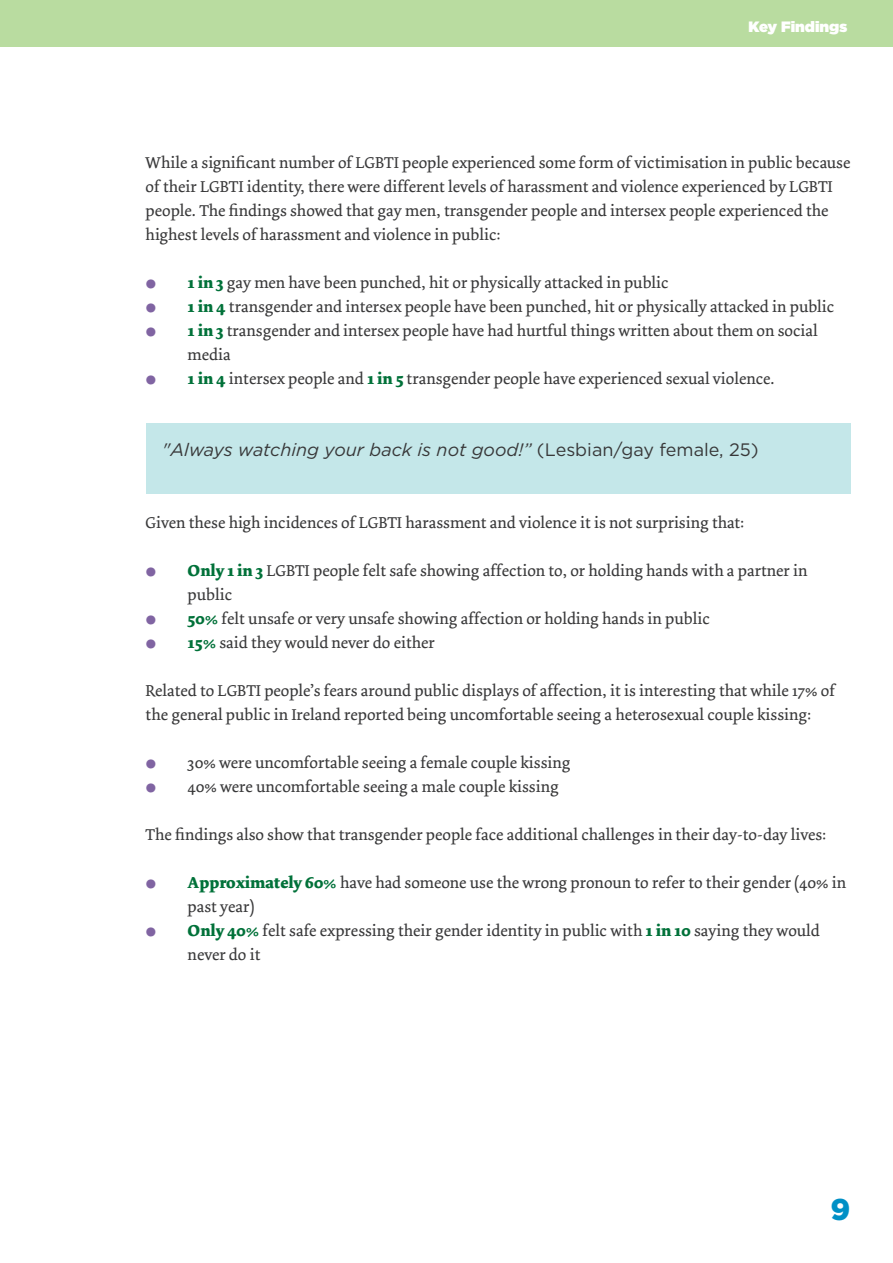
<style>
.page{position:relative;width:893px;height:1263px;background:#fff}
.page>*{position:absolute;margin:0;border:0;box-sizing:border-box;transform-origin:0 0}
.Bullet_list_-_level{font:700 48px "AG Book Rounded Std";color:#8064a2}
.t1{font:900 30px "Gotham HTF";color:#0090c6}
.Paragraph_-_without{font:italic 18px "Gotham HTF";color:#383839}
.Bullet_list_-_level-2{font:16.5px/24px "Dolly";color:#383839}
.Paragraph_-_without-2{font:16.5px/24px "Dolly";color:#383839}
.t2{font:900 15px "Gotham HTF";color:#fff}
.s1{font-weight:700;color:#007139}
.s2{font-style:normal}
</style>
<div class="page">
<div style="left:0;top:0;width:893px;height:47px;background:#b9dca0"></div>
<hr style="left:0;top:0;width:1px;height:47px;background:#99cd75">
<div style="left:146px;top:423px;width:704px;height:70px;background:#c4e7e9"></div>
<p class="t2" style="left:749px;top:18px;width:100px">Key Findings</p>
<p class="Paragraph_-_without-2" style="left:146px;top:151px;width:706px">While a significant number of LGBTI people experienced some form of victimisation in public because of their LGBTI identity, there were different levels of harassment and violence experienced by LGBTI people. The findings showed that gay men, transgender people and intersex people experienced the highest levels of harassment and violence in public:</p>
<p class="Bullet_list_-_level" style="left:146px;top:244px;width:12px">.</p>
<p class="Bullet_list_-_level-2" style="left:188px;top:271px;width:482px"><span class="s1">1 in 3</span> gay men have been punched, hit or physically attacked in public</p>
<p class="Bullet_list_-_level" style="left:146px;top:268px;width:12px">.</p>
<p class="Bullet_list_-_level-2" style="left:188px;top:295px;width:648px"><span class="s1">1 in 4</span> transgender and intersex people have been punched, hit or physically attacked in public</p>
<p class="Bullet_list_-_level" style="left:146px;top:292px;width:12px">.</p>
<p class="Bullet_list_-_level-2" style="left:188px;top:319px;width:632px"><span class="s1">1 in 3</span> transgender and intersex people have had hurtful things written about them on social media</p>
<p class="Bullet_list_-_level" style="left:146px;top:340px;width:12px">.</p>
<p class="Bullet_list_-_level-2" style="left:188px;top:367px;width:589px"><span class="s1">1 in 4</span> intersex people and <span class="s1">1 in 5</span> transgender people have experienced sexual violence.</p>
<p class="Paragraph_-_without" style="left:163px;top:440px;width:598px">"Always watching your back is not good!” <span class="s2">(Lesbian/gay female, 25)</span></p>
<p class="Paragraph_-_without-2" style="left:146px;top:511px;width:600px">Given these high incidences of LGBTI harassment and violence it is not surprising that:</p>
<p class="Bullet_list_-_level" style="left:146px;top:532px;width:12px">.</p>
<p class="Bullet_list_-_level-2" style="left:188px;top:559px;width:621px"><span class="s1">Only 1 in 3</span> LGBTI people felt safe showing affection to, or holding hands with a partner in public</p>
<p class="Bullet_list_-_level" style="left:146px;top:580px;width:12px">.</p>
<p class="Bullet_list_-_level-2" style="left:188px;top:607px;width:524px"><span class="s1">50%</span> felt unsafe or very unsafe showing affection or holding hands in public</p>
<p class="Bullet_list_-_level" style="left:146px;top:604px;width:12px">.</p>
<p class="Bullet_list_-_level-2" style="left:188px;top:631px;width:249px"><span class="s1">15%</span> said they would never do either</p>
<p class="Paragraph_-_without-2" style="left:146px;top:679px;width:691px">Related to LGBTI people’s fears around public displays of affection, it is interesting that while 17% of the general public in Ireland reported being uncomfortable seeing a heterosexual couple kissing:</p>
<p class="Bullet_list_-_level" style="left:146px;top:724px;width:12px">.</p>
<p class="Bullet_list_-_level-2" style="left:188px;top:751px;width:384px">30% were uncomfortable seeing a female couple kissing</p>
<p class="Bullet_list_-_level" style="left:146px;top:748px;width:12px">.</p>
<p class="Bullet_list_-_level-2" style="left:188px;top:775px;width:373px">40% were uncomfortable seeing a male couple kissing</p>
<p class="Paragraph_-_without-2" style="left:146px;top:823px;width:682px">The findings also show that transgender people face additional challenges in their day-to-day lives:</p>
<p class="Bullet_list_-_level" style="left:146px;top:844px;width:12px">.</p>
<p class="Bullet_list_-_level-2" style="left:188px;top:871px;width:660px"><span class="s1">Approximately 60%</span> have had someone use the wrong pronoun to refer to their gender (40% in past year)</p>
<p class="Bullet_list_-_level" style="left:146px;top:892px;width:12px">.</p>
<p class="Bullet_list_-_level-2" style="left:188px;top:919px;width:634px"><span class="s1">Only 40%</span> felt safe expressing their gender identity in public with <span class="s1">1 in 10</span> saying they would never do it</p>
<p class="t1" style="left:831px;top:1192px;width:21px">9</p>
</div>
